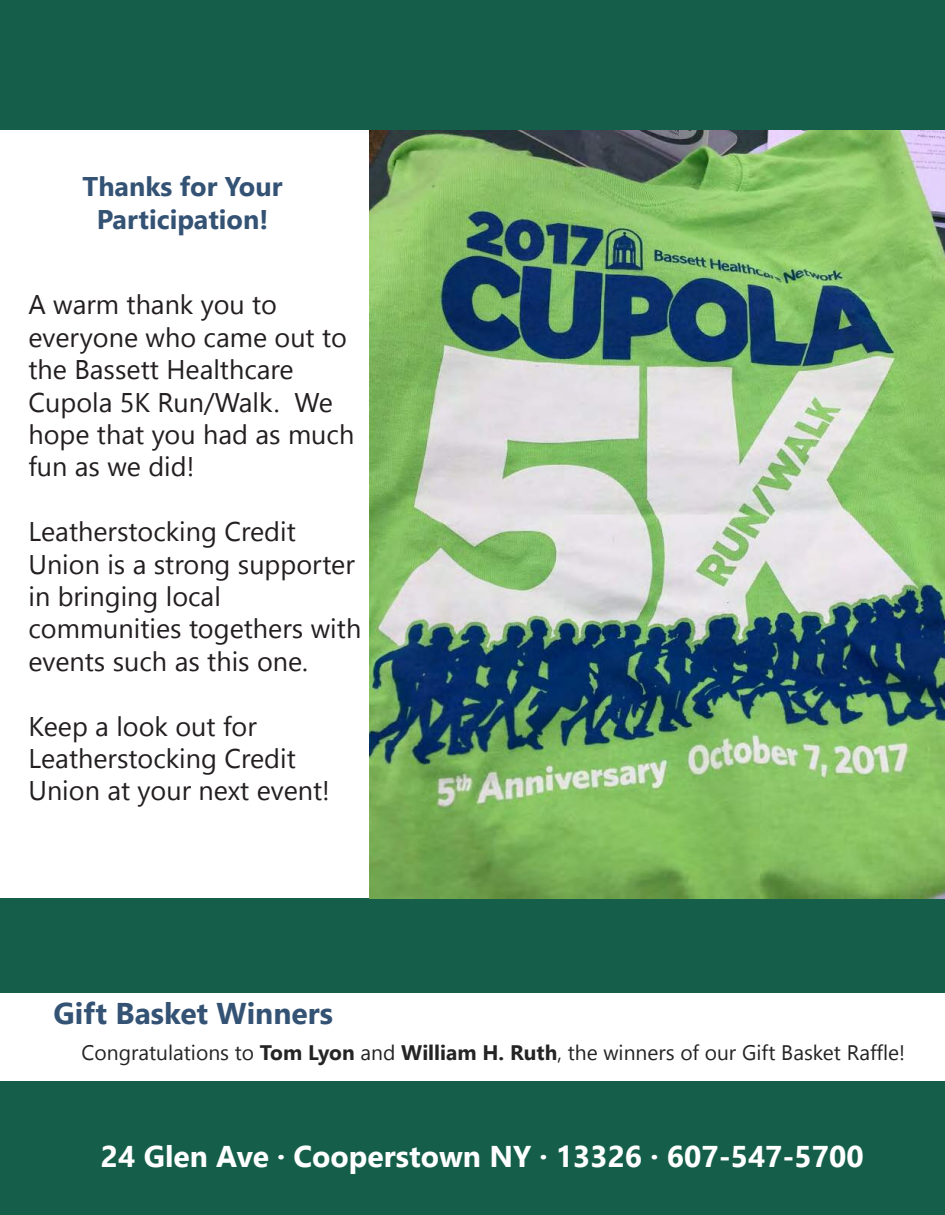
<style>
.page{position:relative;width:945px;height:1215px;background:#155f4a}
.page>*{position:absolute;margin:0;border:0;box-sizing:border-box;transform-origin:0 0}
.t1{font:700 30px "Gadugi";color:#fff}
.t2{font:700 30px "Gadugi";color:#335274}
.t3{font:27px/32.4px "Gadugi";color:#231f20}
.t4{font:700 27px/32.4px "Gadugi";color:#335274;text-align:center}
.t5{font:21px "Gadugi";color:#242424}
.s1{font-weight:700}
</style>
<div class="page">
<div style="left:0;top:130px;width:369px;height:768px;background:#fff"></div>
<div style="left:0;top:993px;width:945px;height:87px;background:#fff"></div>
<img style="left:369px;top:130px;width:576px;height:768px">
<p class="t4" style="left:83px;top:170px;width:201px">Thanks for Your<br>Participation!</p>
<p class="t3" style="left:28px;top:288px;width:327px">A warm thank you to everyone who came out to the Bassett Healthcare<br>Cupola 5K Run/Walk. We hope that you had as much fun as we did!</p>
<p class="t3" style="left:28px;top:515px;width:334px">Leatherstocking Credit<br>Union is a strong supporter in bringing local communities togethers with events such as this one.</p>
<p class="t3" style="left:28px;top:710px;width:303px">Keep a look out for<br>Leatherstocking Credit<br>Union at your next event!</p>
<p class="t2" style="left:54px;top:995px;width:281px">Gift Basket Winners</p>
<p class="t5" style="left:82px;top:1040px;width:825px">Congratulations to <span class="s1">Tom Lyon</span> and <span class="s1">William H. Ruth</span>, the winners of our Gift Basket Raffle!</p>
<p class="t1" style="left:101px;top:1139px;width:764px">24 Glen Ave · Cooperstown NY · 13326 · 607-547-5700</p>
</div>
